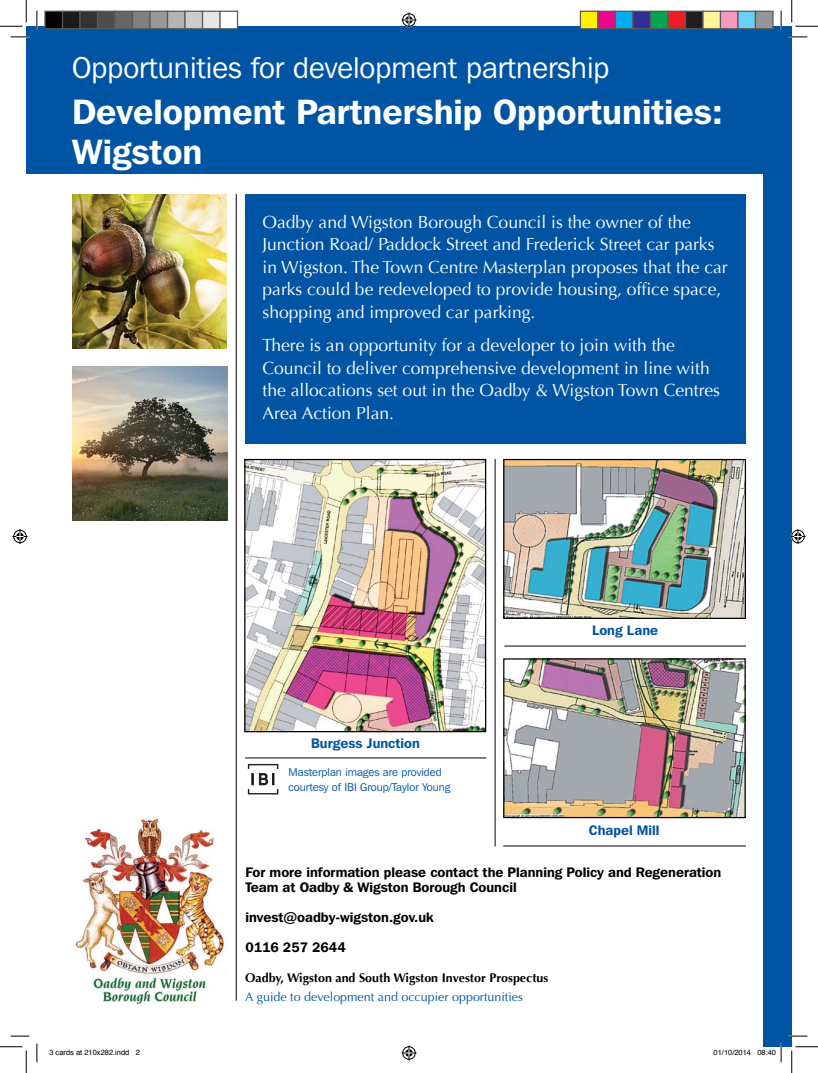
<style>
.page{position:relative;width:818px;height:1073px;background:#fff}
.page>*{position:absolute;margin:0;border:0;box-sizing:border-box;transform-origin:0 0}
.t1{font:600 35px/40px "Franklin Gothic IT Cby BT";color:#fff}
.t2{font:30px "Franklin Gothic IT Cby BT";color:#fff}
.t3{font:17.5px/22.5px "Optima";color:#fff}
.t4{font:600 13.75px/15px "Franklin Gothic IT Cby BT";color:#000}
.t5{font:600 13.75px "Franklin Gothic IT Cby BT";color:#0054a4}
.t6{font:700 12.5px "Optima";color:#000}
.t7{font:12.5px "Optima";color:#0054a4}
.t8{font:11.25px/15px "Franklin Gothic IT Cby BT";color:#0054a4}
.t9{font:7.5px "Helvetica";color:#000}
</style>
<div class="page">
<div style="left:763px;top:53px;width:29px;height:994px;background:#0054a4"></div>
<div style="left:245px;top:194px;width:500px;height:249px;background:#0054a4"></div>
<svg style="left:791px;top:1047px;width:27px;height:26px"></svg>
<svg style="left:0;top:1047px;width:27px;height:26px"></svg>
<svg style="left:791px;top:0;width:27px;height:27px"></svg>
<svg style="left:0;top:0;width:27px;height:27px"></svg>
<svg style="left:37px;top:1044px;width:1px;height:18px"></svg>
<svg style="left:11px;top:1036px;width:18px;height:1px"></svg>
<svg style="left:780px;top:1044px;width:2px;height:18px"></svg>
<svg style="left:788px;top:1035px;width:19px;height:2px"></svg>
<div style="left:248px;top:764px;width:30px;height:30px;border:1px solid #231f20"></div>
<hr style="left:495px;top:459px;width:1px;height:387px;background:#000">
<hr style="left:236px;top:194px;width:1px;height:807px;background:#000">
<hr style="left:504px;top:646px;width:242px;height:1px;background:#000">
<hr style="left:503px;top:846px;width:243px;height:1px;background:#000">
<hr style="left:245px;top:758px;width:241px;height:1px;background:#000">
<svg style="left:245px;top:769px;width:36px;height:20px"></svg>
<div style="left:26px;top:26px;width:766px;height:147px;background:#0054a4"></div>
<svg style="left:11px;top:36px;width:18px;height:2px"></svg>
<svg style="left:788px;top:36px;width:19px;height:2px"></svg>
<svg style="left:36px;top:11px;width:2px;height:18px"></svg>
<svg style="left:780px;top:11px;width:2px;height:18px"></svg>
<svg style="left:401px;top:13px;width:15px;height:15px"></svg>
<div style="left:45px;top:11px;width:18px;height:18px;background:#000"></div>
<div style="left:44px;top:11px;width:19px;height:18px;border:1px solid #595959"></div>
<div style="left:63px;top:11px;width:17px;height:18px;background:#1a1a1a"></div>
<div style="left:62px;top:11px;width:19px;height:18px;border:1px solid #595959"></div>
<div style="left:80px;top:11px;width:18px;height:18px;background:#333"></div>
<div style="left:79px;top:11px;width:19px;height:18px;border:1px solid #595959"></div>
<div style="left:98px;top:11px;width:17px;height:18px;background:#4d4d4d"></div>
<div style="left:97px;top:11px;width:19px;height:18px;border:1px solid #595959"></div>
<div style="left:115px;top:11px;width:18px;height:18px;background:#666"></div>
<div style="left:114px;top:11px;width:19px;height:18px;border:1px solid #595959"></div>
<div style="left:133px;top:11px;width:17px;height:18px;background:#808080"></div>
<div style="left:132px;top:11px;width:19px;height:18px;border:1px solid #595959"></div>
<div style="left:150px;top:11px;width:18px;height:18px;background:#999"></div>
<div style="left:149px;top:11px;width:19px;height:18px;border:1px solid #595959"></div>
<div style="left:168px;top:11px;width:17px;height:18px;background:#b3b3b3"></div>
<div style="left:167px;top:11px;width:19px;height:18px;border:1px solid #595959"></div>
<div style="left:185px;top:11px;width:18px;height:18px;background:#ccc"></div>
<div style="left:184px;top:11px;width:19px;height:18px;border:1px solid #595959"></div>
<div style="left:203px;top:11px;width:17px;height:18px;background:#e6e6e6"></div>
<div style="left:202px;top:11px;width:19px;height:18px;border:1px solid #595959"></div>
<div style="left:220px;top:11px;width:18px;height:18px;background:#fff"></div>
<div style="left:219px;top:11px;width:19px;height:18px;border:1px solid #595959"></div>
<div style="left:580px;top:11px;width:18px;height:18px;background:#fff101"></div>
<div style="left:580px;top:11px;width:18px;height:18px;border:1px solid #595959"></div>
<div style="left:598px;top:11px;width:17px;height:18px;background:#ed028c"></div>
<div style="left:597px;top:11px;width:19px;height:18px;border:1px solid #595959"></div>
<div style="left:615px;top:11px;width:18px;height:18px;background:#00aeef"></div>
<div style="left:615px;top:11px;width:18px;height:18px;border:1px solid #595959"></div>
<div style="left:633px;top:11px;width:17px;height:18px;background:#2e3092"></div>
<div style="left:632px;top:11px;width:19px;height:18px;border:1px solid #595959"></div>
<div style="left:650px;top:11px;width:18px;height:18px;background:#00a54f"></div>
<div style="left:650px;top:11px;width:18px;height:18px;border:1px solid #595959"></div>
<div style="left:668px;top:11px;width:17px;height:18px;background:#ee1d23"></div>
<div style="left:667px;top:11px;width:19px;height:18px;border:1px solid #595959"></div>
<div style="left:685px;top:11px;width:18px;height:18px;background:#231f20"></div>
<div style="left:685px;top:11px;width:18px;height:18px;border:1px solid #595959"></div>
<div style="left:703px;top:11px;width:17px;height:18px;background:#fff79a"></div>
<div style="left:702px;top:11px;width:19px;height:18px;border:1px solid #595959"></div>
<div style="left:720px;top:11px;width:18px;height:18px;background:#f499c2"></div>
<div style="left:720px;top:11px;width:18px;height:18px;border:1px solid #595959"></div>
<div style="left:738px;top:11px;width:17px;height:18px;background:#6bcff6"></div>
<div style="left:737px;top:11px;width:19px;height:18px;border:1px solid #595959"></div>
<div style="left:755px;top:11px;width:18px;height:18px;background:#939598"></div>
<div style="left:755px;top:11px;width:18px;height:18px;border:1px solid #595959"></div>
<img style="left:73px;top:366px;width:154px;height:155px">
<img style="left:72px;top:194px;width:155px;height:155px">
<svg style="left:13px;top:529px;width:15px;height:15px"></svg>
<img style="left:246px;top:461px;width:238px;height:269px">
<div style="left:244px;top:459px;width:242px;height:273px;border:1px solid #000"></div>
<img style="left:505px;top:461px;width:239px;height:156px">
<div style="left:503px;top:459px;width:243px;height:160px;border:1px solid #000"></div>
<svg style="left:790px;top:529px;width:15px;height:15px"></svg>
<img style="left:505px;top:660px;width:239px;height:156px">
<div style="left:503px;top:658px;width:243px;height:160px;border:1px solid #000"></div>
<svg style="left:259px;top:773px;width:15px;height:12px"></svg>
<img style="left:75px;top:818px;width:149px;height:186px">
<svg style="left:401px;top:1045px;width:15px;height:15px"></svg>
<p class="t2" style="left:72px;top:49px;width:539px">Opportunities for development partnership</p>
<p class="t1" style="left:72px;top:91px;width:652px">Development Partnership Opportunities:<br>Wigston</p>
<p class="t3" style="left:262px;top:211px;width:467px">Oadby and Wigston Borough Council is the owner of the<br>Junction Road/ Paddock Street and Frederick Street car parks in Wigston. The Town Centre Masterplan proposes that the car</p>
<p class="t3" style="left:262px;top:278px;width:460px">parks could be redeveloped to provide housing, office space,</p>
<p class="t3" style="left:262px;top:301px;width:274px">shopping and improved car parking.</p>
<p class="t3" style="left:262px;top:334px;width:459px">There is an opportunity for a developer to join with the Council to deliver comprehensive development in line with the allocations set out in the Oadby &amp; Wigston Town Centres Area Action Plan.</p>
<p class="t5" style="left:311px;top:734px;width:110px">Burgess Junction</p>
<p class="t8" style="left:288px;top:765px;width:163px">Masterplan images are provided courtesy of IBI Group/Taylor Young</p>
<p class="t5" style="left:592px;top:621px;width:68px">Long Lane</p>
<p class="t5" style="left:589px;top:821px;width:72px">Chapel Mill</p>
<p class="t4" style="left:245px;top:865px;width:477px">For more information please contact the Planning Policy and Regeneration<br>Team at Oadby &amp; Wigston Borough Council</p>
<p class="t4" style="left:245px;top:902px;width:190px;line-height:30px">invest@oadby-wigston.gov.uk<br>0116 257 2644</p>
<p class="t6" style="left:245px;top:971px;width:305px">Oadby, Wigston and South Wigston Investor Prospectus</p>
<p class="t7" style="left:245px;top:989px;width:279px">A guide to development and occupier opportunities</p>
<p class="t9" style="left:49px;top:1046px;width:92px">3 cards at 210x282.indd 2</p>
<p class="t9" style="left:713px;top:1046px;width:64px">01/10/2014 08:40</p>
</div>
